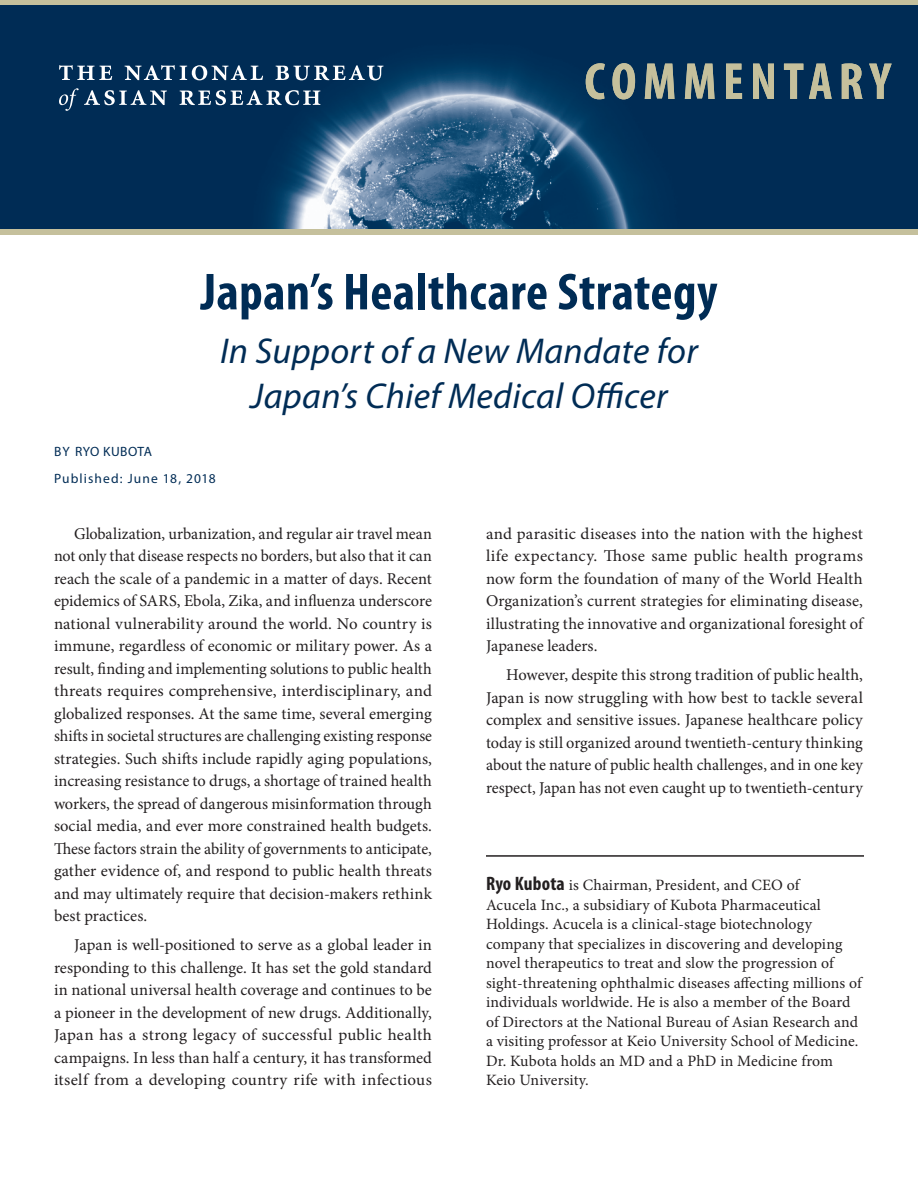
<style>
.page{position:relative;width:918px;height:1188px;background:#fff}
.page>*{position:absolute;margin:0;border:0;box-sizing:border-box;transform-origin:0 0}
.Expert_Commentary__A{font:700 condensed 52.5px "Myriad Pro";letter-spacing:.01em;color:#002c55}
.Expert_Commentary__H{font:700 condensed 52.5px "Myriad Pro";letter-spacing:.12em;color:#c5c09c}
.Expert_Commentary__A-2{font:italic 36px/45px "Myriad Pro";letter-spacing:.01em;color:#002c55;text-align:center}
.Expert_Commentary__B{font:16.5px/22.5px "Minion Pro";letter-spacing:.005em;color:#231f20;text-align:justify}
.Expert_Commentary__A-3{font:15.75px/19.5px "Minion Pro";letter-spacing:.01em;color:#231f20}
.Expert_Commentary__B-2{font:13.5px "Myriad Pro";letter-spacing:.08em;color:#002c55}
.Expert_Commentary__A-4{font:13.5px "Myriad Pro";letter-spacing:.035em;color:#002c55}
.s1{font-family:"Myriad Pro";font-weight:700;font-stretch:condensed;font-size:19.5px}
</style>
<div class="page">
<div style="left:0;top:0;width:918px;height:230px;background:#002c55"></div>
<img style="left:208px;top:62px;width:523px;height:168px">
<svg style="left:59px;top:65px;width:53px;height:15px"></svg>
<svg style="left:125px;top:65px;width:138px;height:15px"></svg>
<svg style="left:276px;top:65px;width:107px;height:15px"></svg>
<svg style="left:59px;top:88px;width:108px;height:23px"></svg>
<svg style="left:180px;top:90px;width:140px;height:15px"></svg>
<div style="left:0;top:0;width:918px;height:5px;background:#c5c09c"></div>
<div style="left:0;top:230px;width:918px;height:5px;background:#c5c09c"></div>
<hr style="left:486px;top:855px;width:378px;height:2px;background:#231f20">
<p class="Expert_Commentary__H" style="left:584px;top:49px;width:308px">COMMENTARY</p>
<p class="Expert_Commentary__A" style="left:201px;top:259px;width:518px">Japan’s Healthcare Strategy</p>
<p class="Expert_Commentary__A-2" style="left:220px;top:328px;width:479px">In Support of a New Mandate for<br>Japan’s Chief Medical Officer</p>
<p class="Expert_Commentary__A-4" style="left:54px;top:443px;width:100px">BY RYO KUBOTA</p>
<p class="Expert_Commentary__B-2" style="left:54px;top:470px;width:163px">Published: June 18, 2018</p>
<p class="Expert_Commentary__B" style="left:54px;top:522px;width:380px;text-indent:20px">Globalization, urbanization, and regular air travel mean not only that disease respects no borders, but also that it can reach the scale of a pandemic in a matter of days. Recent epidemics of SARS, Ebola, Zika, and influenza underscore national vulnerability around the world. No country is immune, regardless of economic or military power. As a result, finding and implementing solutions to public health threats requires comprehensive, interdisciplinary, and globalized responses. At the same time, several emerging shifts in societal structures are challenging existing response strategies. Such shifts include rapidly aging populations, increasing resistance to drugs, a shortage of trained health workers, the spread of dangerous misinformation through social media, and ever more constrained health budgets.<br>These factors strain the ability of governments to anticipate, gather evidence of, and respond to public health threats and may ultimately require that decision-makers rethink best practices.</p>
<p class="Expert_Commentary__B" style="left:54px;top:934px;width:380px;text-indent:20px">Japan is well-positioned to serve as a global leader in responding to this challenge. It has set the gold standard in national universal health coverage and continues to be a pioneer in the development of new drugs. Additionally, Japan has a strong legacy of successful public health campaigns. In less than half a century, it has transformed itself from a developing country rife with infectious</p>
<p class="Expert_Commentary__B" style="left:486px;top:522px;width:378px">and parasitic diseases into the nation with the highest life expectancy. Those same public health programs now form the foundation of many of the World Health Organization’s current strategies for eliminating disease, illustrating the innovative and organizational foresight of Japanese leaders.</p>
<p class="Expert_Commentary__B" style="left:486px;top:664px;width:378px;text-indent:20px">However, despite this strong tradition of public health, Japan is now struggling with how best to tackle several complex and sensitive issues. Japanese healthcare policy today is still organized around twentieth-century thinking about the nature of public health challenges, and in one key respect, Japan has not even caught up to twentieth-century</p>
<p class="Expert_Commentary__A-3" style="left:486px;top:876px;width:377px"><span class="s1">Ryo Kubota</span> is Chairman, President, and CEO of<br>Acucela Inc., a subsidiary of Kubota Pharmaceutical Holdings. Acucela is a clinical-stage biotechnology company that specializes in discovering and developing novel therapeutics to treat and slow the progression of sight-threatening ophthalmic diseases affecting millions of individuals worldwide. He is also a member of the Board of Directors at the National Bureau of Asian Research and a visiting professor at Keio University School of Medicine.<br>Dr. Kubota holds an MD and a PhD in Medicine from Keio University.</p>
</div>
